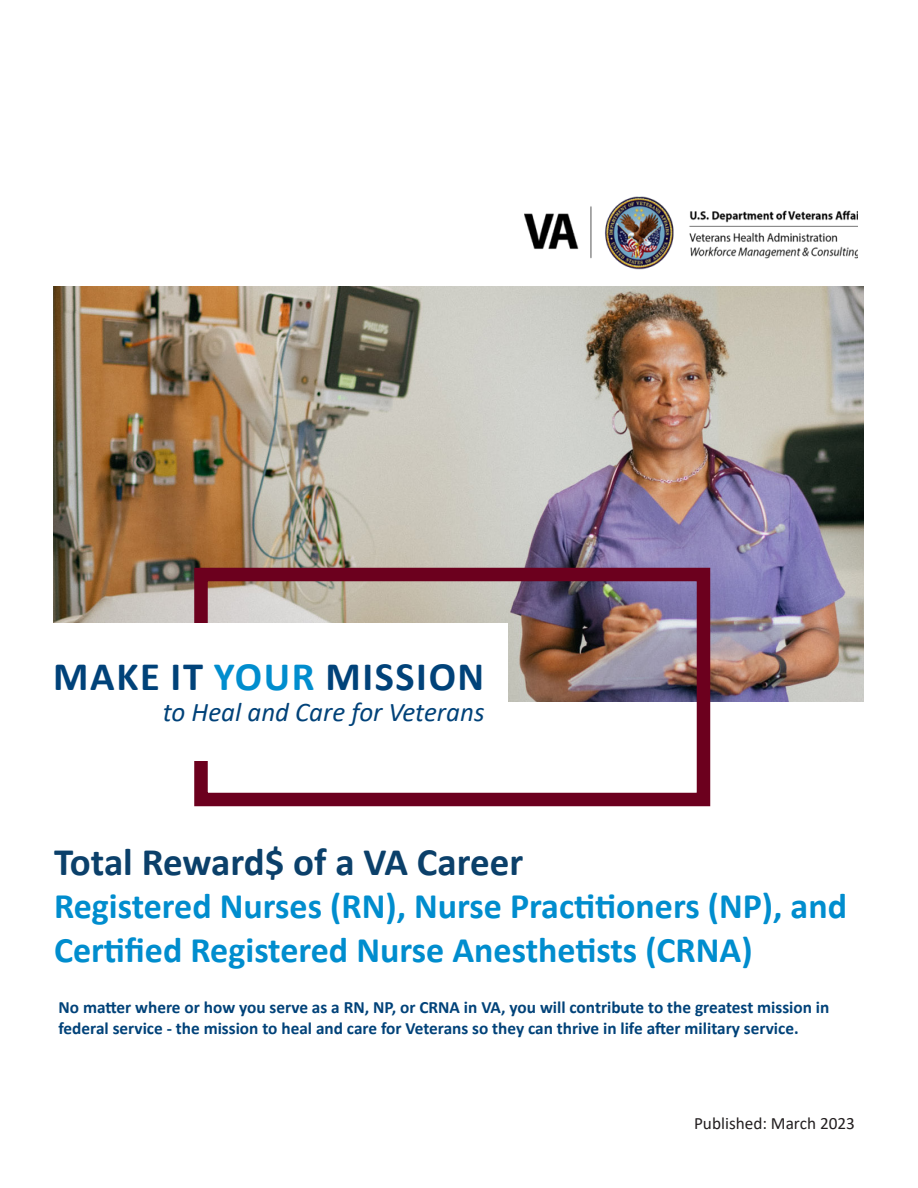
<style>
.page{position:relative;width:918px;height:1188px;background:#fff}
.page>*{position:absolute;margin:0;border:0;box-sizing:border-box;transform-origin:0 0}
.t1{font:700 40.5px "Calibri";letter-spacing:.04em;color:#004279}
.t2{font:700 39px "Calibri";color:#0b406a}
.t3{font:700 36px/43.2px "Calibri";color:#008dce}
.t4{font:italic 27px "Calibri";color:#004279}
.t5{font:700 17.25px/21px "Calibri";color:#004279}
.t6{font:17.25px "Calibri";color:#231f20}
.s1{color:#008dce}
</style>
<div class="page">
<img style="left:53px;top:286px;width:811px;height:416px">
<img style="left:524px;top:196px;width:334px;height:74px">
<div style="left:194px;top:568px;width:516px;height:238px;border:14px solid #6c001e"></div>
<div style="left:52px;top:623px;width:456px;height:138px;background:#fff"></div>
<h1 class="t1" style="left:53px;top:648px;width:433px">MAKE IT <span class="s1">YOUR</span> MISSION</h1>
<h3 class="t4" style="left:163px;top:693px;width:323px">to Heal and Care for Veterans</h3>
<h2 class="t2" style="left:54px;top:835px;width:471px">Total Reward$ of a VA Career</h2>
<h3 class="t3" style="left:54px;top:884px;width:795px">Registered Nurses (RN), Nurse Practitioners (NP), and<br>Certified Registered Nurse Anesthetists (CRNA)</h3>
<p class="t5" style="left:58px;top:996px;width:772px">No matter where or how you serve as a RN, NP, or CRNA in VA, you will contribute to the greatest mission in federal service - the mission to heal and care for Veterans so they can thrive in life after military service.</p>
<p class="t6" style="left:694px;top:1111px;width:162px">Published: March 2023</p>
</div>
